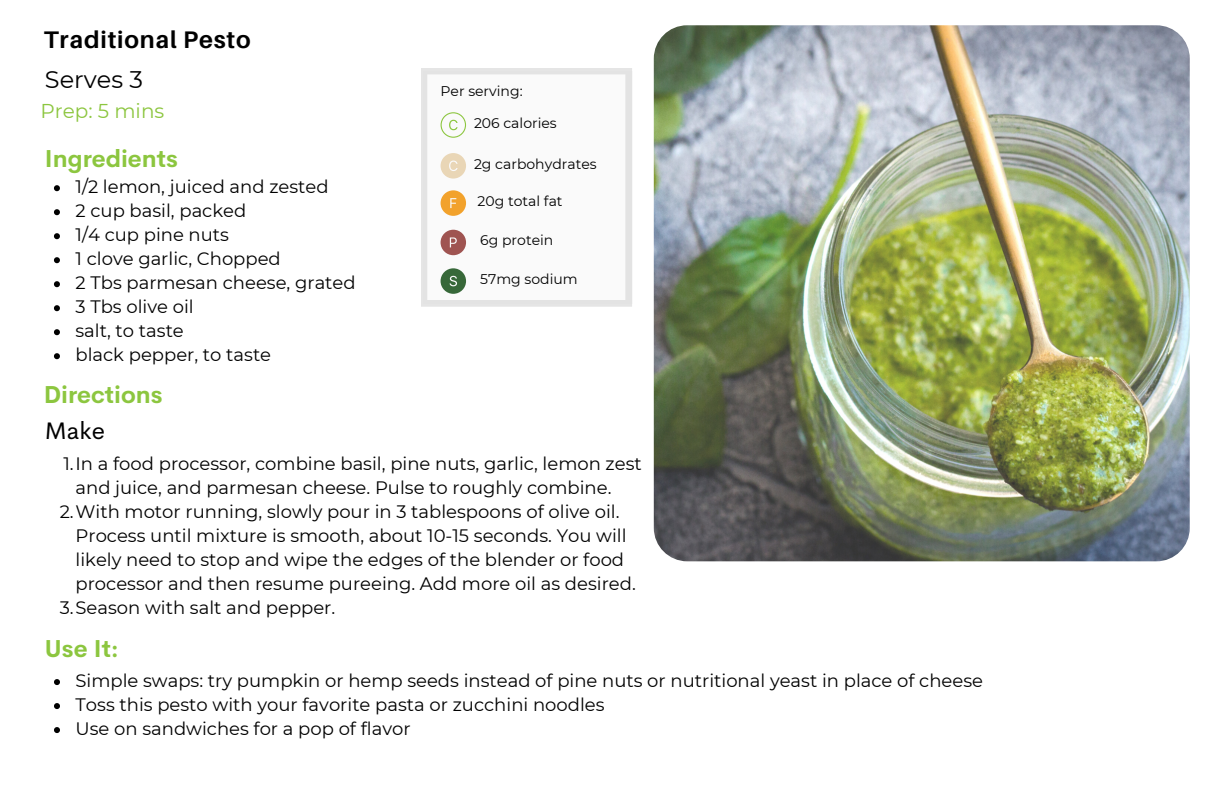
<style>
.page{position:relative;width:1224px;height:792px;background:#fff}
.page>*{position:absolute;margin:0;border:0;box-sizing:border-box;transform-origin:0 0}
.t1{font:700 24px "Cerebri Sans";color:#8cc63f}
.t2{font:700 24px "Aileron";letter-spacing:.035em;color:#000}
.t3{font:24px "Montserrat";color:#000}
.t4{font:24px "Cerebri Sans";color:#000}
.t5{font:20px "Montserrat";color:#8cc63f}
.t6{font:18px/24px "Montserrat";color:#000}
.t7{font:14px "Montserrat";color:#000}
</style>
<div class="page">
<div style="left:421px;top:68px;width:211px;height:238px;background:#e5e5e5"></div>
<svg style="left:423px;top:71px;width:209px;height:233px"></svg>
<svg style="left:441px;top:230px;width:25px;height:25px"></svg>
<svg style="left:441px;top:190px;width:25px;height:26px"></svg>
<svg style="left:441px;top:153px;width:25px;height:26px"></svg>
<svg style="left:441px;top:112px;width:25px;height:26px"></svg>
<svg style="left:54px;top:185px;width:6px;height:6px"></svg>
<svg style="left:54px;top:209px;width:6px;height:6px"></svg>
<svg style="left:54px;top:233px;width:6px;height:6px"></svg>
<svg style="left:54px;top:257px;width:6px;height:6px"></svg>
<svg style="left:54px;top:281px;width:6px;height:6px"></svg>
<svg style="left:54px;top:305px;width:6px;height:6px"></svg>
<svg style="left:54px;top:329px;width:6px;height:6px"></svg>
<svg style="left:54px;top:353px;width:6px;height:6px"></svg>
<img style="left:654px;top:25px;width:536px;height:536px;border-radius:33px">
<svg style="left:441px;top:268px;width:25px;height:26px"></svg>
<svg style="left:54px;top:679px;width:6px;height:6px"></svg>
<svg style="left:54px;top:703px;width:6px;height:6px"></svg>
<svg style="left:54px;top:727px;width:6px;height:6px"></svg>
<p class="t2" style="left:44px;top:25px;width:208px">Traditional Pesto</p>
<p class="t3" style="left:45px;top:65px;width:99px">Serves 3</p>
<p class="t5" style="left:40px;top:99px;width:125px">Prep: 5 mins</p>
<p class="t1" style="left:45px;top:143px;width:134px">Ingredients</p>
<p class="t6" style="left:76px;top:174px;width:255px">1/2 lemon, juiced and zested</p>
<p class="t6" style="left:76px;top:198px;width:172px">2 cup basil, packed</p>
<p class="t6" style="left:76px;top:222px;width:155px">1/4 cup pine nuts</p>
<p class="t6" style="left:76px;top:246px;width:207px">1 clove garlic, Chopped</p>
<p class="t6" style="left:76px;top:270px;width:282px">2 Tbs parmesan cheese, grated</p>
<p class="t6" style="left:76px;top:294px;width:120px">3 Tbs olive oil</p>
<p class="t6" style="left:76px;top:318px;width:110px">salt, to taste</p>
<p class="t6" style="left:76px;top:342px;width:197px">black pepper, to taste</p>
<p class="t1" style="left:44px;top:379px;width:120px">Directions</p>
<p class="t4" style="left:45px;top:415px;width:61px">Make</p>
<p class="t7" style="left:441px;top:83px;width:84px">Per serving:</p>
<p class="t7" style="left:474px;top:115px;width:84px">206 calories</p>
<p class="t7" style="left:474px;top:155px;width:124px">2g carbohydrates</p>
<p class="t7" style="left:478px;top:192px;width:87px">20g total fat</p>
<p class="t7" style="left:480px;top:232px;width:75px">6g protein</p>
<p class="t7" style="left:480px;top:271px;width:99px">57mg sodium</p>
<p class="t6" style="left:76px;top:451px;width:568px;text-indent:-12px">1.In a food processor, combine basil, pine nuts, garlic, lemon zest and juice, and parmesan cheese. Pulse to roughly combine.</p>
<p class="t6" style="left:76px;top:499px;width:562px;text-indent:-16px">2.With motor running, slowly pour in 3 tablespoons of olive oil.<br>Process until mixture is smooth, about 10-15 seconds. You will likely need to stop and wipe the edges of the blender or food processor and then resume pureeing. Add more oil as desired.</p>
<p class="t6" style="left:60px;top:595px;width:277px">3.Season with salt and pepper.</p>
<p class="t1" style="left:45px;top:633px;width:75px">Use It:</p>
<p class="t6" style="left:76px;top:668px;width:909px">Simple swaps: try pumpkin or hemp seeds instead of pine nuts or nutritional yeast in place of cheese</p>
<p class="t6" style="left:76px;top:692px;width:530px">Toss this pesto with your favorite pasta or zucchini noodles</p>
<p class="t6" style="left:76px;top:716px;width:337px">Use on sandwiches for a pop of flavor</p>
</div>
